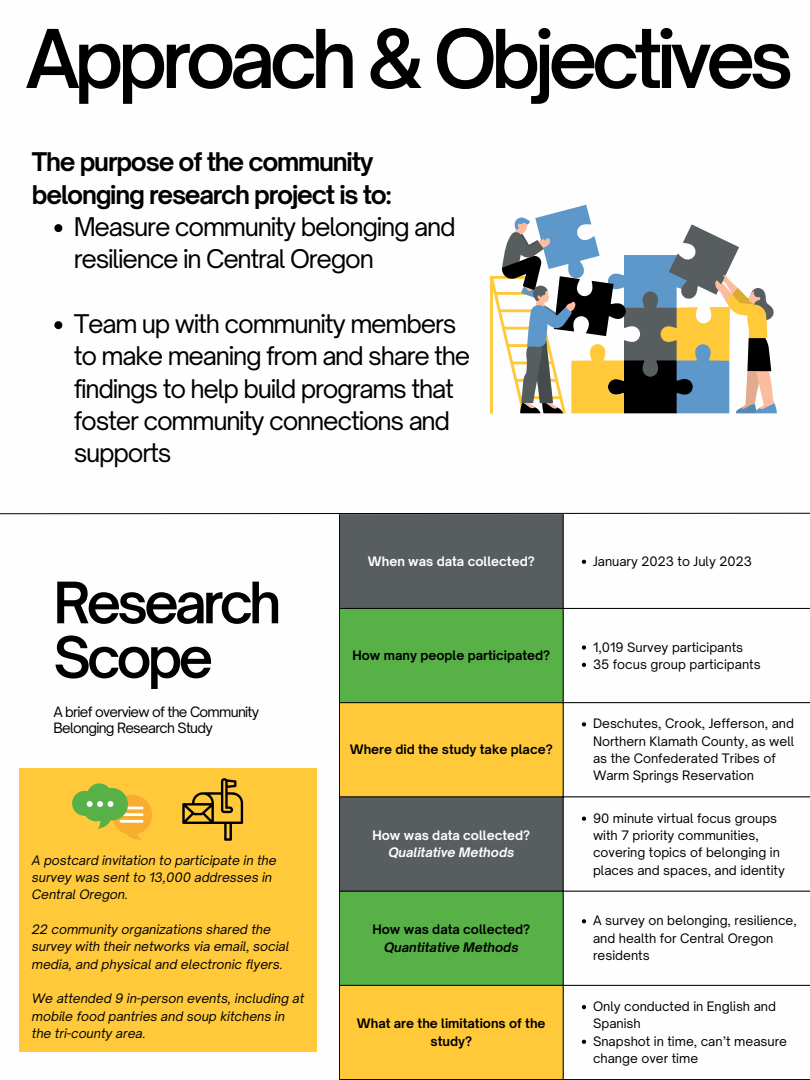
<style>
.page{position:relative;width:810px;height:1080px;background:#fff}
.page>*{position:absolute;margin:0;border:0;box-sizing:border-box;transform-origin:0 0}
.t1{font:600 77.5px "Open Sauce One";letter-spacing:-.075em;color:#000}
.t2{font:600 54.62px/54.5px "Open Sauce One";letter-spacing:-.075em;color:#000}
.t3{font:24.62px/32.4px "Open Sauce One";letter-spacing:-.05em;color:#000}
.t4{font:700 24.62px/32.4px "Open Sauce One";letter-spacing:-.05em;color:#000}
.t5{font:13.69px/16px "Open Sauce One";letter-spacing:-.05em;color:#000}
.t6{font:12.5px/17.4px "Open Sauce One";color:#000}
.t7{font:italic 12.5px/17.4px "Open Sauce One";color:#000}
.t8{font:700 12.5px/17.4px "Open Sauce One";color:#000;text-align:center}
.t9{font:700 12.5px "Open Sauce One";color:#fefefe}
.t10{font:italic 700 12.5px "Open Sauce One";color:#000}
.t11{font:italic 700 12.5px "Open Sauce One";color:#fefefe}
</style>
<div class="page">
<svg style="left:0;top:512px;width:810px;height:3px"></svg>
<div style="left:340px;top:514px;width:223px;height:94px;background:#585e60"></div>
<svg style="left:564px;top:514px;width:246px;height:529px"></svg>
<div style="left:340px;top:609px;width:223px;height:93px;background:#57b147"></div>
<svg style="left:340px;top:703px;width:223px;height:376px;background:#aaa745"></svg>
<svg style="left:582px;top:560px;width:4px;height:4px"></svg>
<svg style="left:582px;top:645px;width:4px;height:5px"></svg>
<svg style="left:582px;top:663px;width:4px;height:4px"></svg>
<svg style="left:582px;top:722px;width:4px;height:5px"></svg>
<svg style="left:582px;top:817px;width:4px;height:4px"></svg>
<svg style="left:582px;top:919px;width:4px;height:4px"></svg>
<svg style="left:582px;top:1005px;width:4px;height:4px"></svg>
<svg style="left:582px;top:1040px;width:4px;height:4px"></svg>
<hr style="left:339px;top:514px;width:1px;height:565px;background:#000">
<hr style="left:563px;top:514px;width:1px;height:565px;background:#000">
<hr style="left:339px;top:608px;width:471px;height:1px;background:#000">
<hr style="left:339px;top:702px;width:471px;height:1px;background:#000">
<hr style="left:339px;top:796px;width:471px;height:1px;background:#000">
<hr style="left:339px;top:891px;width:471px;height:1px;background:#000">
<hr style="left:339px;top:985px;width:471px;height:1px;background:#000">
<hr style="left:339px;top:1079px;width:471px;height:1px;background:#000">
<svg style="left:490px;top:205px;width:281px;height:209px"></svg>
<div style="left:19px;top:768px;width:298px;height:283px;background:#ffc939"></div>
<svg style="left:182px;top:778px;width:61px;height:63px"></svg>
<svg style="left:72px;top:783px;width:80px;height:57px"></svg>
<svg style="left:54px;top:224px;width:8px;height:8px"></svg>
<svg style="left:54px;top:321px;width:8px;height:8px"></svg>
<p class="t1" style="left:25px;top:11px;width:770px">Approach &amp; Objectives</p>
<p class="t4" style="left:32px;top:146px;width:361px">The purpose of the community belonging research project is to:</p>
<p class="t3" style="left:74px;top:210px;width:383px">Measure community belonging and resilience in Central Oregon</p>
<p class="t3" style="left:74px;top:307px;width:398px">Team up with community members to make meaning from and share the findings to help build programs that foster community connections and supports</p>
<p class="t2" style="left:53px;top:575px;width:230px">Research<br>Scope</p>
<p class="t5" style="left:53px;top:704px;width:207px">A brief overview of the Community<br>Belonging Research Study</p>
<p class="t7" style="left:32px;top:851px;width:246px">A postcard invitation to participate in the survey was sent to 13,000 addresses in<br>Central Oregon.</p>
<p class="t7" style="left:32px;top:921px;width:259px">22 community organizations shared the survey with their networks via email, social media, and physical and electronic flyers.</p>
<p class="t7" style="left:32px;top:990px;width:274px">We attended 9 in-person events, including at mobile food pantries and soup kitchens in the tri-county area.</p>
<h1 class="t9" style="left:368px;top:553px;width:168px">When was data collected?</h1>
<h3 class="t6" style="left:593px;top:552px;width:161px">January 2023 to July 2023</h3>
<h4 class="t8" style="left:352px;top:646px;width:199px">How many people participated?</h4>
<h2 class="t8" style="left:350px;top:741px;width:204px">Where did the study take place?</h2>
<p class="t9" style="left:372px;top:827px;width:159px">How was data collected?</p>
<p class="t11" style="left:388px;top:845px;width:127px">Qualitative Methods</p>
<p class="t8" style="left:372px;top:921px;width:159px">How was data collected?</p>
<p class="t10" style="left:384px;top:939px;width:136px">Quantitative Methods</p>
<p class="t8" style="left:357px;top:1015px;width:190px">What are the limitations of the study?</p>
<h4 class="t6" style="left:593px;top:638px;width:152px">1,019 Survey participants</h4>
<p class="t6" style="left:593px;top:655px;width:169px">35 focus group participants</p>
<h5 class="t6" style="left:593px;top:715px;width:203px">Deschutes, Crook, Jefferson, and<br>Northern Klamath County, as well as the Confederated Tribes of<br>Warm Springs Reservation</h5>
<p class="t6" style="left:593px;top:809px;width:193px">90 minute virtual focus groups with 7 priority communities, covering topics of belonging in places and spaces, and identity</p>
<p class="t6" style="left:593px;top:912px;width:205px">A survey on belonging, resilience, and health for Central Oregon residents</p>
<p class="t6" style="left:593px;top:998px;width:184px">Only conducted in English and<br>Spanish</p>
<p class="t6" style="left:593px;top:1032px;width:196px">Snapshot in time, can’t measure change over time</p>
</div>
